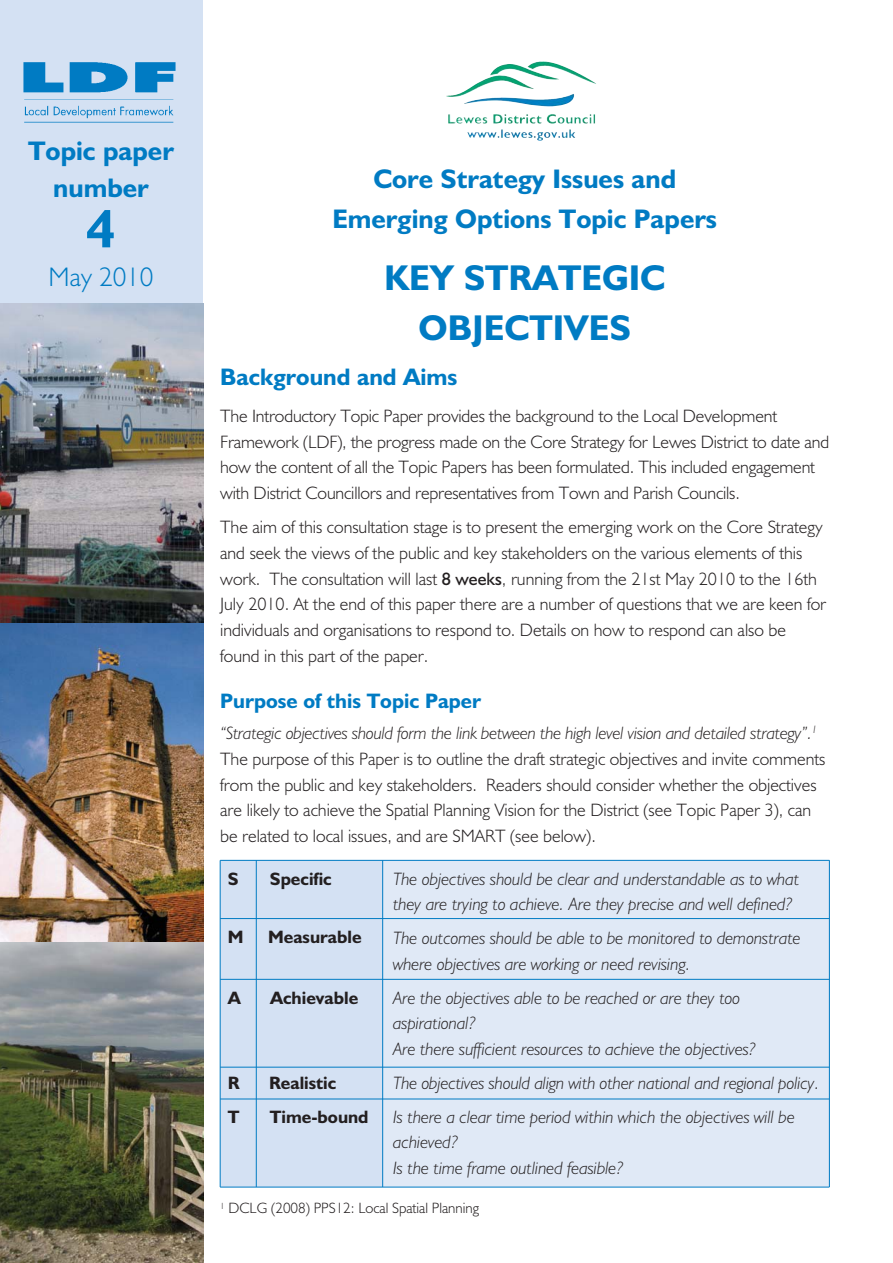
<style>
.page{position:relative;width:893px;height:1263px;background:#fff}
.page>*{position:absolute;margin:0;border:0;box-sizing:border-box;transform-origin:0 0}
.t1{font:700 54px "Humanist 521 BT";color:#007bc3}
.t2{font:700 36px/50.2px "Humanist 521 BT";color:#007bc3;text-align:center}
.t3{font:700 27px/37.5px "Humanist 521 BT";color:#007bc3;text-align:center}
.t4{font:300 27px "Humanist 521 BT";color:#007bc3}
.t5{font:700 24px "Humanist 521 BT";color:#007bc3}
.t6{font:700 21px "Humanist 521 BT";color:#007bc3}
.t7{font:300 18px/25.7px "Humanist 521 BT";color:#231f20}
.t8{font:italic 300 18px/25.5px "Humanist 521 BT";color:#231f20}
.t9{font:700 18px "Humanist 521 BT";color:#231f20}
.t10{font:300 15px "Humanist 521 BT";color:#231f20}
.s1{font-weight:400}
</style>
<div class="page">
<div style="left:220px;top:860px;width:162px;height:327px;background:#d4e1f3"></div>
<div style="left:382px;top:860px;width:447px;height:327px;background:#e0e9f6"></div>
<hr style="left:382px;top:860px;width:1px;height:327px;background:#007bc3">
<hr style="left:220px;top:918px;width:609px;height:1px;background:#007bc3">
<hr style="left:220px;top:979px;width:609px;height:1px;background:#007bc3">
<hr style="left:220px;top:1067px;width:609px;height:1px;background:#007bc3">
<hr style="left:220px;top:1099px;width:609px;height:1px;background:#007bc3">
<hr style="left:256px;top:860px;width:1px;height:327px;background:#007bc3">
<hr style="left:220px;top:1187px;width:609px;height:1px;background:#007bc3">
<hr style="left:220px;top:860px;width:609px;height:1px;background:#007bc3">
<hr style="left:829px;top:860px;width:1px;height:327px;background:#007bc3">
<hr style="left:220px;top:860px;width:1px;height:327px;background:#007bc3">
<img style="left:446px;top:61px;width:150px;height:60px">
<img style="left:0;top:622px;width:203px;height:641px">
<div style="left:0;top:0;width:203px;height:310px;background:#d4e1f3"></div>
<img style="left:23px;top:62px;width:153px;height:61px">
<img style="left:0;top:304px;width:203px;height:318px">
<p class="t3" style="left:28px;top:135px;width:147px">Topic paper number</p>
<p class="t1" style="left:86px;top:210px;width:31px">4</p>
<p class="t4" style="left:48px;top:267px;width:107px">May 2010</p>
<p class="t3" style="left:332px;top:161px;width:386px;line-height:40.5px">Core Strategy Issues and<br>Emerging Options Topic Papers</p>
<h1 class="t2" style="left:384px;top:257px;width:283px">KEY STRATEGIC<br>OBJECTIVES</h1>
<h2 class="t5" style="left:220px;top:368px;width:239px">Background and Aims</h2>
<p class="t7" style="left:220px;top:405px;width:610px">The Introductory Topic Paper provides the background to the Local Development Framework (LDF), the progress made on the Core Strategy for Lewes District to date and how the content of all the Topic Papers has been formulated. This included engagement with District Councillors and representatives from Town and Parish Councils.</p>
<p class="t7" style="left:220px;top:516px;width:607px">The aim of this consultation stage is to present the emerging work on the Core Strategy and seek the views of the public and key stakeholders on the various elements of this work. The consultation will last <span class="s1">8 weeks</span>, running from the 21st May 2010 to the 16th July 2010. At the end of this paper there are a number of questions that we are keen for individuals and organisations to respond to. Details on how to respond can also be found in this part of the paper.</p>
<h3 class="t6" style="left:220px;top:693px;width:262px">Purpose of this Topic Paper</h3>
<p class="t8" style="left:220px;top:722px;width:598px">“Strategic objectives should form the link between the high level vision and detailed strategy”.<sup>1</sup></p>
<p class="t7" style="left:220px;top:748px;width:606px">The purpose of this Paper is to outline the draft strategic objectives and invite comments from the public and key stakeholders. Readers should consider whether the objectives are likely to achieve the Spatial Planning Vision for the District (see Topic Paper 3), can be related to local issues, and are SMART (see below).</p>
<p class="t9" style="left:228px;top:873px;width:12px">S</p>
<p class="t9" style="left:270px;top:873px;width:63px">Specific</p>
<p class="t8" style="left:393px;top:868px;width:407px">The objectives should be clear and understandable as to what they are trying to achieve. Are they precise and well defined?</p>
<p class="t9" style="left:228px;top:931px;width:17px">M</p>
<p class="t9" style="left:268px;top:931px;width:95px">Measurable</p>
<p class="t8" style="left:393px;top:927px;width:409px">The outcomes should be able to be monitored to demonstrate where objectives are working or need revising.</p>
<p class="t9" style="left:228px;top:992px;width:14px">A</p>
<p class="t9" style="left:270px;top:992px;width:90px">Achievable</p>
<p class="t8" style="left:393px;top:987px;width:364px">Are the objectives able to be reached or are they too aspirational?<br>Are there sufficient resources to achieve the objectives?</p>
<p class="t9" style="left:228px;top:1077px;width:13px">R</p>
<p class="t9" style="left:269px;top:1077px;width:69px">Realistic</p>
<p class="t8" style="left:393px;top:1072px;width:427px">The objectives should align with other national and regional policy.</p>
<p class="t9" style="left:228px;top:1110px;width:12px">T</p>
<p class="t9" style="left:270px;top:1110px;width:100px">Time-bound</p>
<p class="t8" style="left:393px;top:1106px;width:403px">Is there a clear time period within which the objectives will be achieved?<br>Is the time frame outlined feasible?</p>
<p class="t10" style="left:220px;top:1203px;width:260px"><sup>1</sup> DCLG (2008) PPS12: Local Spatial Planning</p>
</div>
